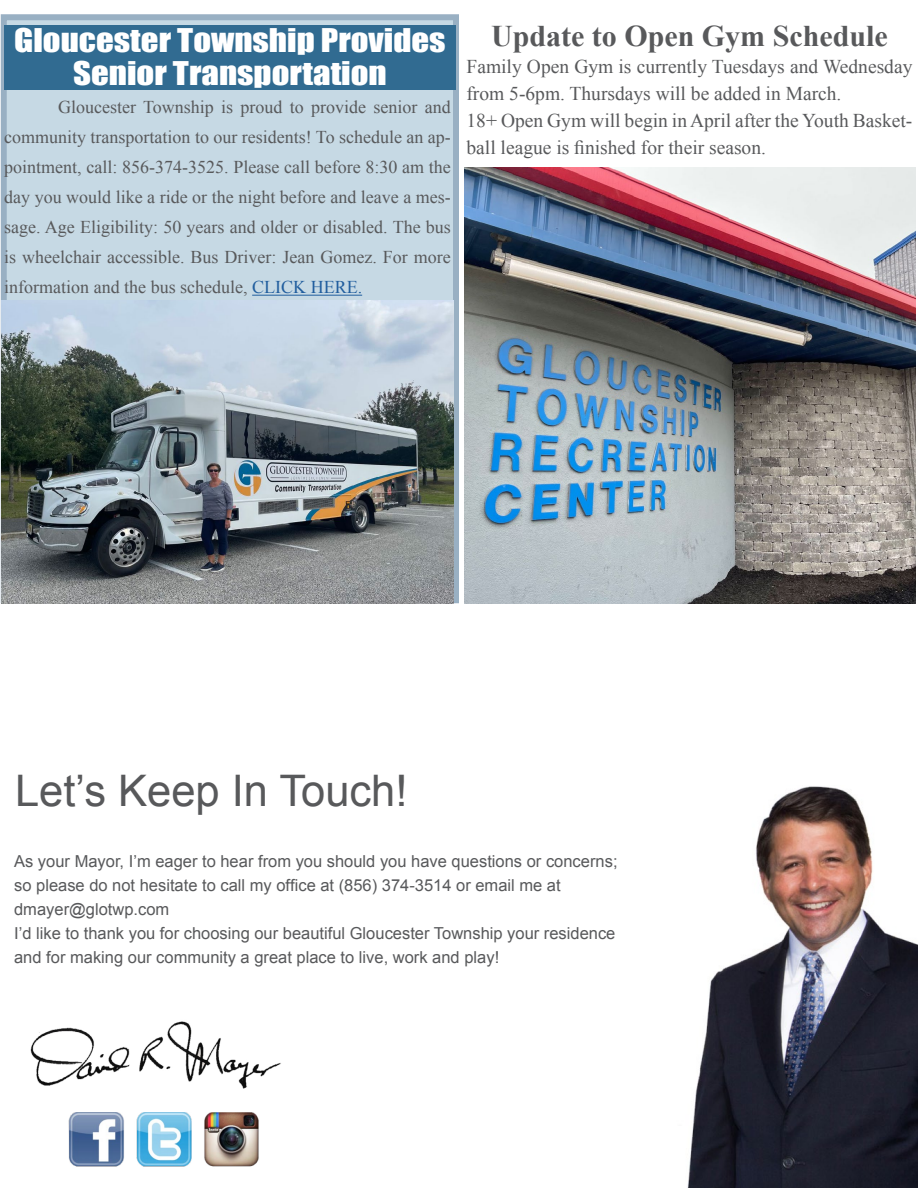
<style>
.page{position:relative;width:918px;height:1188px;background:#fff}
.page>*{position:absolute;margin:0;border:0;box-sizing:border-box;transform-origin:0 0}
.t1{font:43.5px "Arial";color:#58595b}
.t2{font:30px/33px "Impact";color:#fff;text-align:center;scale:1.16 1}
.t3{font:700 30px "Times New Roman";color:#58595b}
.t4{font:19.5px/27px "Times New Roman";color:#58595b}
.t5{font:18px/30px "Times New Roman";color:#58595b;text-align:justify}
.t6{font:16.5px/24px "Arial";color:#58595b}
.s1{color:#215e9e}
</style>
<div class="page">
<svg style="left:1px;top:14px;width:458px;height:589px;background:#c1d5e0"></svg>
<img style="left:687px;top:786px;width:230px;height:402px">
<img style="left:30px;top:1021px;width:251px;height:68px">
<img style="left:68px;top:1113px;width:191px;height:54px">
<hr style="left:252px;top:295px;width:110px;height:1px;background:#215e9e">
<img style="left:464px;top:167px;width:452px;height:437px">
<div style="left:4px;top:26px;width:452px;height:64px;background:#316b91"></div>
<img style="left:2px;top:300px;width:452px;height:303px">
<h2 class="t2" style="left:14px;top:23px;width:373px">Gloucester Township Provides<br>Senior Transportation</h2>
<p class="t5" style="left:4px;top:92px;width:448px;text-indent:54px">Gloucester Township is proud to provide senior and community transportation to our residents! To schedule an ap&shy;pointment, call: 856-374-3525. Please call before 8:30 am the day you would like a ride or the night before and leave a mes&shy;sage. Age Eligibility: 50 years and older or disabled. The bus is wheelchair accessible. Bus Driver: Jean Gomez. For more information and the bus schedule, <span class="s1">CLICK HERE.</span></p>
<h2 class="t3" style="left:491px;top:15px;width:398px">Update to Open Gym Schedule</h2>
<p class="t4" style="left:466px;top:52px;width:447px">Family Open Gym is currently Tuesdays and Wednesday from 5-6pm. Thursdays will be added in March.<br>18+ Open Gym will begin in April after the Youth Basket&shy;ball league is finished for their season.</p>
<h1 class="t1" style="left:15px;top:762px;width:394px">Let’s Keep In Touch!</h1>
<p class="t6" style="left:14px;top:849px;width:605px">As your Mayor, I’m eager to hear from you should you have questions or concerns; so please do not hesitate to call my office at (856) 374-3514 or email me at dmayer@glotwp.com<br>I’d like to thank you for choosing our beautiful Gloucester Township your residence and for making our community a great place to live, work and play!</p>
</div>
